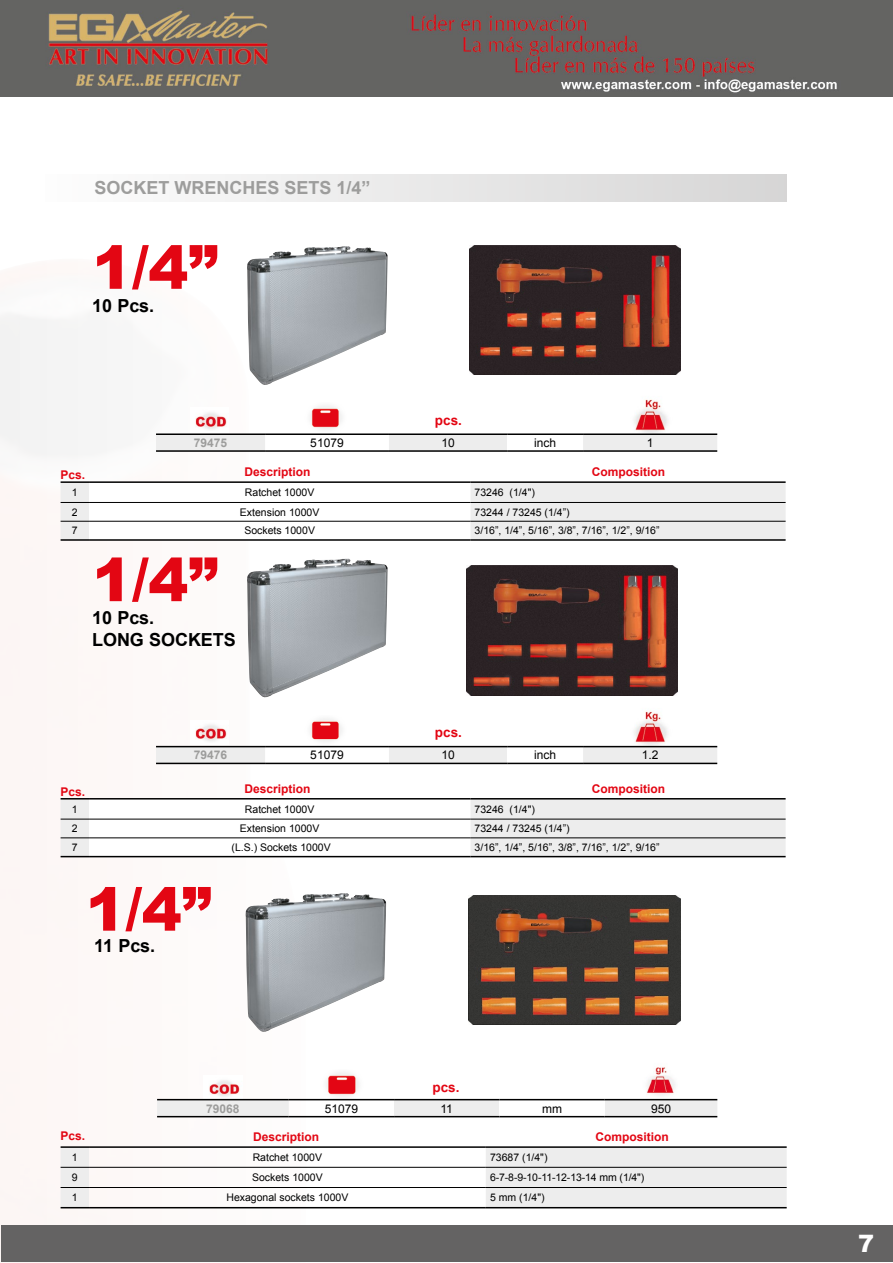
<style>
.page{position:relative;width:893px;height:1263px;background:#fff}
.page>*{position:absolute;margin:0;border:0;box-sizing:border-box;transform-origin:0 0}
.t1{font:900 60px "Arial";color:#e30613}
.t2{font:900 24px "Arial";color:#fff}
.t3{font:700 18px/21.6px "Arial";letter-spacing:-.005em;color:#000}
.t4{font:700 18px "Arial";color:#9d9d9c}
.t5{font:700 13.5px "Arial";color:#e30613}
.t6{font:700 12px "Arial";color:#e30613}
.t7{font:12px "Arial";color:#000}
.t8{font:700 12px "Arial";color:#9d9d9c}
.t9{font:10.5px "Arial";color:#000}
</style>
<div class="page">
<div style="left:1px;top:1225px;width:891px;height:37px;background:#646363"></div>
<img style="left:0;top:0;width:893px;height:97px">
<img style="left:204px;top:1079px;width:38px;height:20px">
<img style="left:321px;top:1073px;width:43px;height:26px">
<hr style="left:61px;top:1146px;width:28px;height:2px;background:#000">
<hr style="left:89px;top:1146px;width:397px;height:2px;background:#000">
<hr style="left:486px;top:1146px;width:301px;height:2px;background:#000">
<svg style="left:61px;top:1147px;width:726px;height:61px"></svg>
<hr style="left:89px;top:1207px;width:397px;height:1px;background:#000">
<div style="left:45px;top:174px;width:742px;height:28px;background:linear-gradient(to right,#fdfdfd,#d6d5d5)"></div>
<img style="left:470px;top:245px;width:210px;height:129px">
<img style="left:195px;top:411px;width:34px;height:20px">
<img style="left:634px;top:399px;width:34px;height:34px">
<img style="left:307px;top:406px;width:35px;height:23px">
<svg style="left:156px;top:435px;width:561px;height:15px"></svg>
<div style="left:507px;top:434px;width:76px;height:17px;background:#fff"></div>
<hr style="left:156px;top:433px;width:109px;height:2px;background:#000">
<hr style="left:265px;top:433px;width:124px;height:2px;background:#000">
<hr style="left:389px;top:433px;width:118px;height:2px;background:#000">
<hr style="left:507px;top:433px;width:76px;height:2px;background:#000">
<hr style="left:583px;top:433px;width:134px;height:2px;background:#000">
<hr style="left:156px;top:450px;width:109px;height:2px;background:#000">
<hr style="left:265px;top:450px;width:124px;height:2px;background:#000">
<hr style="left:389px;top:450px;width:118px;height:2px;background:#000">
<hr style="left:507px;top:450px;width:76px;height:2px;background:#000">
<hr style="left:583px;top:450px;width:134px;height:2px;background:#000">
<hr style="left:61px;top:481px;width:28px;height:2px;background:#000">
<hr style="left:89px;top:481px;width:381px;height:2px;background:#000">
<hr style="left:470px;top:481px;width:316px;height:2px;background:#000">
<svg style="left:61px;top:482px;width:725px;height:57px"></svg>
<hr style="left:89px;top:521px;width:381px;height:1px;background:#000">
<hr style="left:470px;top:521px;width:316px;height:1px;background:#000">
<hr style="left:61px;top:539px;width:28px;height:2px;background:#000">
<hr style="left:89px;top:539px;width:381px;height:2px;background:#000">
<hr style="left:470px;top:539px;width:316px;height:2px;background:#000">
<img style="left:247px;top:246px;width:141px;height:139px">
<img style="left:195px;top:723px;width:34px;height:20px">
<img style="left:628px;top:711px;width:44px;height:35px">
<img style="left:304px;top:718px;width:44px;height:28px">
<svg style="left:156px;top:747px;width:561px;height:16px"></svg>
<div style="left:507px;top:747px;width:76px;height:16px;background:#fff"></div>
<hr style="left:156px;top:746px;width:109px;height:1px;background:#000">
<hr style="left:265px;top:746px;width:124px;height:1px;background:#000">
<hr style="left:389px;top:746px;width:118px;height:1px;background:#000">
<hr style="left:507px;top:746px;width:76px;height:1px;background:#000">
<hr style="left:583px;top:746px;width:134px;height:1px;background:#000">
<hr style="left:156px;top:763px;width:109px;height:1px;background:#000">
<hr style="left:265px;top:763px;width:124px;height:1px;background:#000">
<hr style="left:389px;top:763px;width:118px;height:1px;background:#000">
<hr style="left:507px;top:763px;width:76px;height:1px;background:#000">
<hr style="left:583px;top:763px;width:134px;height:1px;background:#000">
<svg style="left:61px;top:798px;width:725px;height:59px"></svg>
<hr style="left:89px;top:856px;width:381px;height:1px;background:#000">
<hr style="left:470px;top:856px;width:316px;height:1px;background:#000">
<img style="left:247px;top:559px;width:141px;height:139px">
<img style="left:466px;top:566px;width:212px;height:129px">
<img style="left:640px;top:1067px;width:41px;height:32px">
<svg style="left:157px;top:1100px;width:560px;height:16px"></svg>
<div style="left:394px;top:1100px;width:105px;height:17px;background:#ededed"></div>
<div style="left:499px;top:1100px;width:106px;height:17px;background:#fff"></div>
<hr style="left:394px;top:1099px;width:105px;height:1px;background:#000">
<hr style="left:499px;top:1099px;width:106px;height:1px;background:#000">
<hr style="left:394px;top:1116px;width:105px;height:1px;background:#000">
<hr style="left:499px;top:1116px;width:106px;height:1px;background:#000">
<hr style="left:157px;top:1099px;width:132px;height:1px;background:#000">
<hr style="left:157px;top:1116px;width:132px;height:1px;background:#000">
<hr style="left:289px;top:1099px;width:105px;height:1px;background:#000">
<hr style="left:289px;top:1116px;width:105px;height:1px;background:#000">
<hr style="left:605px;top:1099px;width:112px;height:1px;background:#000">
<hr style="left:605px;top:1116px;width:112px;height:1px;background:#000">
<img style="left:245px;top:893px;width:141px;height:139px">
<img style="left:469px;top:895px;width:211px;height:130px">
<h3 class="t4" style="left:94px;top:175px;width:278px">SOCKET WRENCHES SETS 1/4”</h3>
<h1 class="t1" style="left:92px;top:224px;width:127px">1/4”</h1>
<h3 class="t3" style="left:92px;top:295px;width:64px">10 Pcs.</h3>
<p class="t5" style="left:435px;top:411px;width:29px">pcs.</p>
<p class="t8" style="left:194px;top:435px;width:35px">79475</p>
<p class="t7" style="left:310px;top:435px;width:35px">51079</p>
<p class="t7" style="left:441px;top:435px;width:15px">10</p>
<p class="t7" style="left:534px;top:435px;width:24px">inch</p>
<p class="t7" style="left:647px;top:435px;width:8px">1</p>
<p class="t6" style="left:61px;top:467px;width:26px">Pcs.</p>
<p class="t6" style="left:244px;top:464px;width:68px">Description</p>
<p class="t6" style="left:592px;top:464px;width:75px">Composition</p>
<p class="t9" style="left:72px;top:486px;width:7px">1</p>
<p class="t9" style="left:245px;top:486px;width:71px">Ratchet 1000V</p>
<p class="t9" style="left:475px;top:486px;width:62px">73246 (1/4")</p>
<p class="t9" style="left:72px;top:505px;width:7px">2</p>
<p class="t9" style="left:240px;top:505px;width:81px">Extension 1000V</p>
<p class="t9" style="left:475px;top:505px;width:97px">73244 / 73245 (1/4”)</p>
<p class="t9" style="left:72px;top:524px;width:7px">7</p>
<p class="t9" style="left:244px;top:524px;width:72px">Sockets 1000V</p>
<p class="t9" style="left:475px;top:524px;width:187px">3/16”, 1/4”, 5/16”, 3/8”, 7/16”, 1/2”, 9/16”</p>
<h1 class="t1" style="left:92px;top:536px;width:127px">1/4”</h1>
<h3 class="t3" style="left:92px;top:608px;width:145px">10 Pcs.<br>LONG SOCKETS</h3>
<p class="t5" style="left:435px;top:724px;width:29px">pcs.</p>
<p class="t8" style="left:194px;top:747px;width:35px">79476</p>
<p class="t7" style="left:310px;top:747px;width:35px">51079</p>
<p class="t7" style="left:441px;top:747px;width:15px">10</p>
<p class="t7" style="left:534px;top:747px;width:24px">inch</p>
<p class="t7" style="left:642px;top:747px;width:18px">1.2</p>
<p class="t6" style="left:61px;top:783px;width:26px">Pcs.</p>
<p class="t6" style="left:244px;top:780px;width:68px">Description</p>
<p class="t6" style="left:592px;top:780px;width:75px">Composition</p>
<p class="t9" style="left:72px;top:802px;width:7px">1</p>
<p class="t9" style="left:245px;top:802px;width:71px">Ratchet 1000V</p>
<p class="t9" style="left:475px;top:802px;width:62px">73246 (1/4")</p>
<p class="t9" style="left:72px;top:822px;width:7px">2</p>
<p class="t9" style="left:240px;top:822px;width:81px">Extension 1000V</p>
<p class="t9" style="left:475px;top:822px;width:97px">73244 / 73245 (1/4”)</p>
<p class="t9" style="left:72px;top:840px;width:7px">7</p>
<p class="t9" style="left:232px;top:840px;width:101px">(L.S.) Sockets 1000V</p>
<p class="t9" style="left:475px;top:840px;width:187px">3/16”, 1/4”, 5/16”, 3/8”, 7/16”, 1/2”, 9/16”</p>
<h1 class="t1" style="left:86px;top:866px;width:127px">1/4”</h1>
<h3 class="t3" style="left:94px;top:935px;width:63px">11 Pcs.</h3>
<p class="t5" style="left:432px;top:1078px;width:29px">pcs.</p>
<p class="t8" style="left:206px;top:1100px;width:35px">79068</p>
<p class="t7" style="left:325px;top:1100px;width:35px">51079</p>
<p class="t7" style="left:440px;top:1100px;width:14px">11</p>
<p class="t7" style="left:542px;top:1100px;width:21px">mm</p>
<p class="t7" style="left:651px;top:1100px;width:22px">950</p>
<p class="t6" style="left:61px;top:1127px;width:26px">Pcs.</p>
<p class="t6" style="left:253px;top:1129px;width:68px">Description</p>
<p class="t6" style="left:595px;top:1129px;width:75px">Composition</p>
<p class="t9" style="left:72px;top:1151px;width:7px">1</p>
<p class="t9" style="left:253px;top:1151px;width:71px">Ratchet 1000V</p>
<p class="t9" style="left:490px;top:1151px;width:59px">73687 (1/4")</p>
<p class="t9" style="left:72px;top:1171px;width:7px">9</p>
<p class="t9" style="left:252px;top:1171px;width:72px">Sockets 1000V</p>
<p class="t9" style="left:490px;top:1171px;width:156px">6-7-8-9-10-11-12-13-14 mm (1/4")</p>
<p class="t9" style="left:72px;top:1190px;width:7px">1</p>
<p class="t9" style="left:226px;top:1190px;width:123px">Hexagonal sockets 1000V</p>
<p class="t9" style="left:490px;top:1190px;width:56px">5 mm (1/4")</p>
<h2 class="t2" style="left:858px;top:1226px;width:18px">7</h2>
</div>
